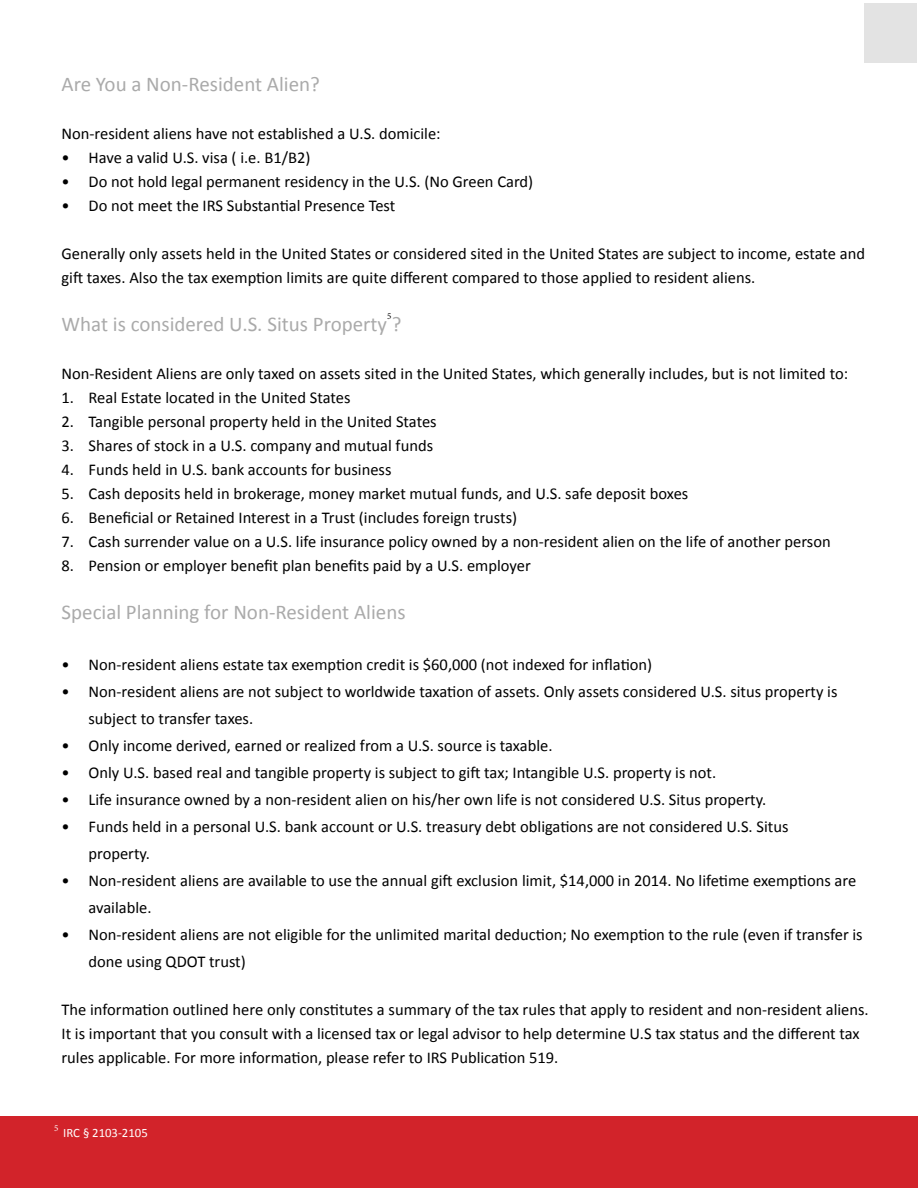
<style>
.page{position:relative;width:918px;height:1188px;background:#fff}
.page>*{position:absolute;margin:0;border:0;box-sizing:border-box;transform-origin:0 0}
.t1{font:21px "Calibri";color:#aaa}
.t2{font:16.5px/27px "Calibri";color:#000}
.t3{font:12.75px "Calibri";color:#fff}
.t4{font:9px "Minion Pro";color:#000}
.t5{font:9px "Minion Pro";color:#fff}
</style>
<div class="page">
<div style="left:864px;top:4px;width:52px;height:59px;background:#e3e3e3"></div>
<div style="left:0;top:1116px;width:918px;height:72px;background:#d2232a"></div>
<p class="t1" style="left:62px;top:71px;width:260px">Are You a Non-Resident Alien?</p>
<p class="t2" style="left:62px;top:120px;width:381px">Non-resident aliens have not established a U.S. domicile:</p>
<p class="t2" style="left:62px;top:144px;width:250px">• Have a valid U.S. visa ( i.e. B1/B2)</p>
<p class="t2" style="left:62px;top:168px;width:473px">• Do not hold legal permanent residency in the U.S. (No Green Card)</p>
<p class="t2" style="left:62px;top:192px;width:335px">• Do not meet the IRS Substantial Presence Test</p>
<p class="t2" style="left:62px;top:241px;width:805px;line-height:24px">Generally only assets held in the United States or considered sited in the United States are subject to income, estate and gift taxes. Also the tax exemption limits are quite different compared to those applied to resident aliens.</p>
<p class="t1" style="left:62px;top:311px;width:342px">What is considered U.S. Situs Property ?</p>
<p class="t2" style="left:62px;top:360px;width:788px">Non-Resident Aliens are only taxed on assets sited in the United States, which generally includes, but is not limited to:</p>
<p class="t2" style="left:62px;top:384px;width:291px">1. Real Estate located in the United States</p>
<p class="t2" style="left:62px;top:408px;width:377px">2. Tangible personal property held in the United States</p>
<p class="t2" style="left:62px;top:432px;width:373px">3. Shares of stock in a U.S. company and mutual funds</p>
<p class="t2" style="left:62px;top:456px;width:331px">4. Funds held in U.S. bank accounts for business</p>
<p class="t2" style="left:62px;top:480px;width:628px">5. Cash deposits held in brokerage, money market mutual funds, and U.S. safe deposit boxes</p>
<p class="t2" style="left:62px;top:504px;width:457px">6. Beneficial or Retained Interest in a Trust (includes foreign trusts)</p>
<p class="t2" style="left:62px;top:528px;width:771px">7. Cash surrender value on a U.S. life insurance policy owned by a non-resident alien on the life of another person</p>
<p class="t2" style="left:62px;top:552px;width:471px">8. Pension or employer benefit plan benefits paid by a U.S. employer</p>
<p class="t1" style="left:62px;top:599px;width:346px">Special Planning for Non-Resident Aliens</p>
<p class="t2" style="left:62px;top:651px;width:592px">• Non-resident aliens estate tax exemption credit is $60,000 (not indexed for inflation)</p>
<p class="t2" style="left:89px;top:678px;width:750px;text-indent:-27px">• Non-resident aliens are not subject to worldwide taxation of assets. Only assets considered U.S. situs property is subject to transfer taxes.</p>
<p class="t2" style="left:62px;top:732px;width:493px">• Only income derived, earned or realized from a U.S. source is taxable.</p>
<p class="t2" style="left:62px;top:759px;width:656px">• Only U.S. based real and tangible property is subject to gift tax; Intangible U.S. property is not.</p>
<p class="t2" style="left:62px;top:786px;width:706px">• Life insurance owned by a non-resident alien on his/her own life is not considered U.S. Situs property.</p>
<p class="t2" style="left:89px;top:813px;width:701px;text-indent:-27px">• Funds held in a personal U.S. bank account or U.S. treasury debt obligations are not considered U.S. Situs property.</p>
<p class="t2" style="left:89px;top:867px;width:769px;text-indent:-27px">• Non-resident aliens are available to use the annual gift exclusion limit, $14,000 in 2014. No lifetime exemptions are available.</p>
<p class="t2" style="left:89px;top:921px;width:776px;text-indent:-27px">• Non-resident aliens are not eligible for the unlimited marital deduction; No exemption to the rule (even if transfer is done using QDOT trust)</p>
<p class="t2" style="left:62px;top:997px;width:809px;line-height:24px">The information outlined here only constitutes a summary of the tax rules that apply to resident and non-resident aliens.<br>It is important that you consult with a licensed tax or legal advisor to help determine U.S tax status and the different tax rules applicable. For more information, please refer to IRS Publication 519.</p>
<p class="t4" style="left:387px;top:311px;width:6px">5</p>
<p class="t5" style="left:54px;top:1122px;width:6px">5</p>
<p class="t3" style="left:63px;top:1125px;width:86px">IRC § 2103-2105</p>
</div>
